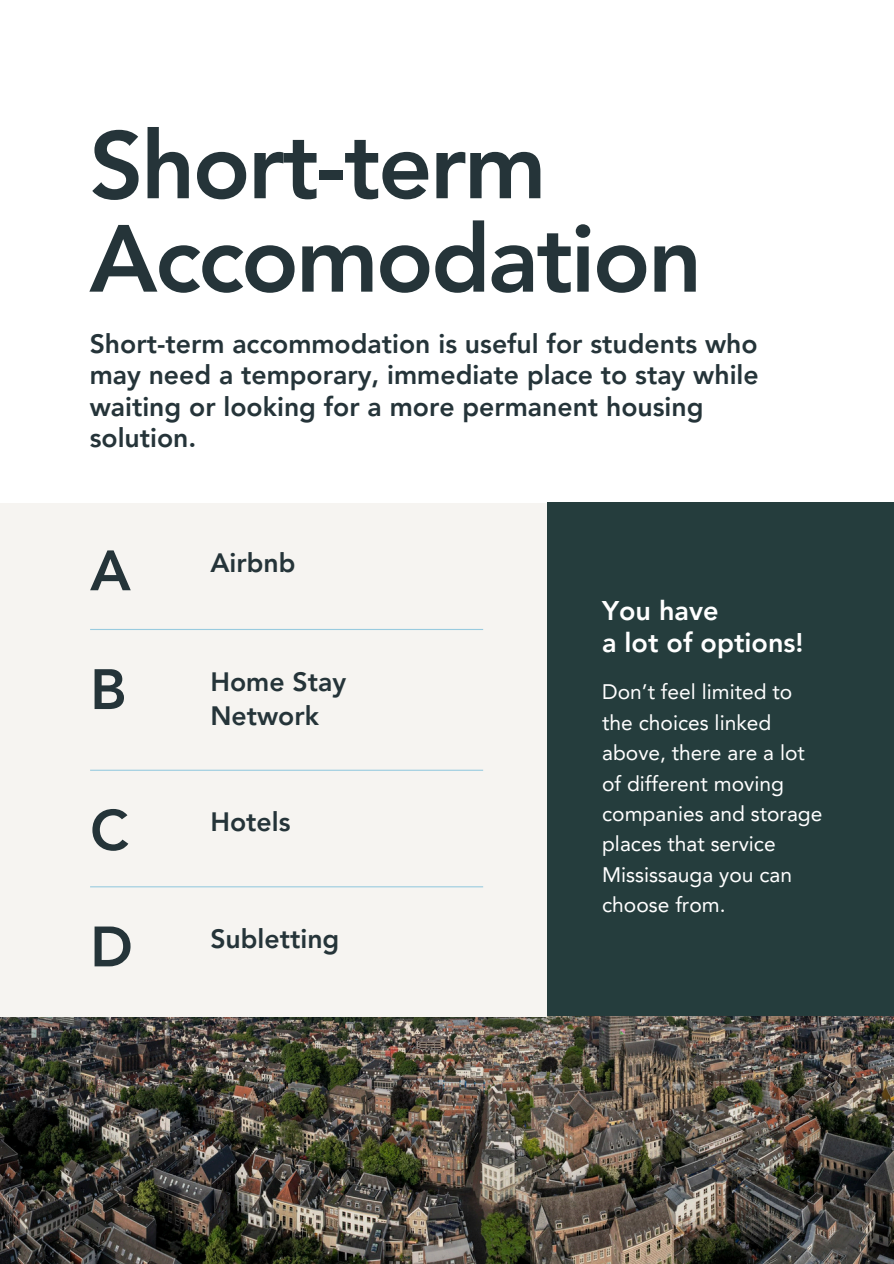
<style>
.page{position:relative;width:894px;height:1264px;background:#fff}
.page>*{position:absolute;margin:0;border:0;box-sizing:border-box;transform-origin:0 0}
.t1{font:800 94.2px "Avenir LT Pro";letter-spacing:-.025em;color:#253439}
.t2{font:800 56.25px "Avenir LT Pro";color:#253439}
.t3{font:800 27px "Avenir LT Pro";color:#fff}
.t4{font:800 26.55px/31.5px "Avenir LT Pro";color:#253439}
.t5{font:21px/30.3px "Avenir LT Pro";color:#fff}
.t6{font:300 19.5px "Avenir LT Pro";color:#253439}
</style>
<div class="page">
<img style="left:0;top:1016px;width:893px;height:247px">
<div style="left:0;top:502px;width:546px;height:514px;background:#f6f4f1"></div>
<hr style="left:90px;top:629px;width:393px;height:1px;background:#99cbdf">
<hr style="left:90px;top:769px;width:393px;height:1px;background:#99cbdf">
<hr style="left:90px;top:886px;width:393px;height:1px;background:#99cbdf">
<div style="left:546px;top:502px;width:347px;height:514px;background:#253d3d"></div>
<h1 class="t1" style="left:89px;top:127px;width:458px">Short-term</h1>
<p class="t1" style="left:89px;top:220px;width:614px">Accomodation</p>
<h2 class="t4" style="left:90px;top:330px;width:670px">Short-term accommodation is useful for students who may need a temporary, immediate place to stay while waiting or looking for a more permanent housing solution.</h2>
<p class="t2" style="left:90px;top:547px;width:42px">A</p>
<h2 class="t4" style="left:210px;top:549px;width:87px">Airbnb</h2>
<p class="t2" style="left:90px;top:666px;width:38px">B</p>
<h2 class="t4" style="left:210px;top:668px;width:137px">Home Stay</h2>
<h2 class="t4" style="left:210px;top:702px;width:110px">Network</h2>
<h2 class="t2" style="left:90px;top:807px;width:40px">C</h2>
<p class="t4" style="left:210px;top:808px;width:82px">Hotels</p>
<p class="t2" style="left:90px;top:923px;width:44px">D</p>
<p class="t4" style="left:210px;top:925px;width:130px">Subletting</p>
<p class="t3" style="left:602px;top:600px;width:118px">You have</p>
<h2 class="t3" style="left:602px;top:631px;width:203px">a lot of options!</h2>
<p class="t5" style="left:602px;top:679px;width:222px">Don’t feel limited to the choices linked above, there are a lot of different moving companies and storage places that service<br>Mississauga you can choose from.</p>
<h2 class="t6" style="left:783px;top:1173px;width:22px">11</h2>
</div>
